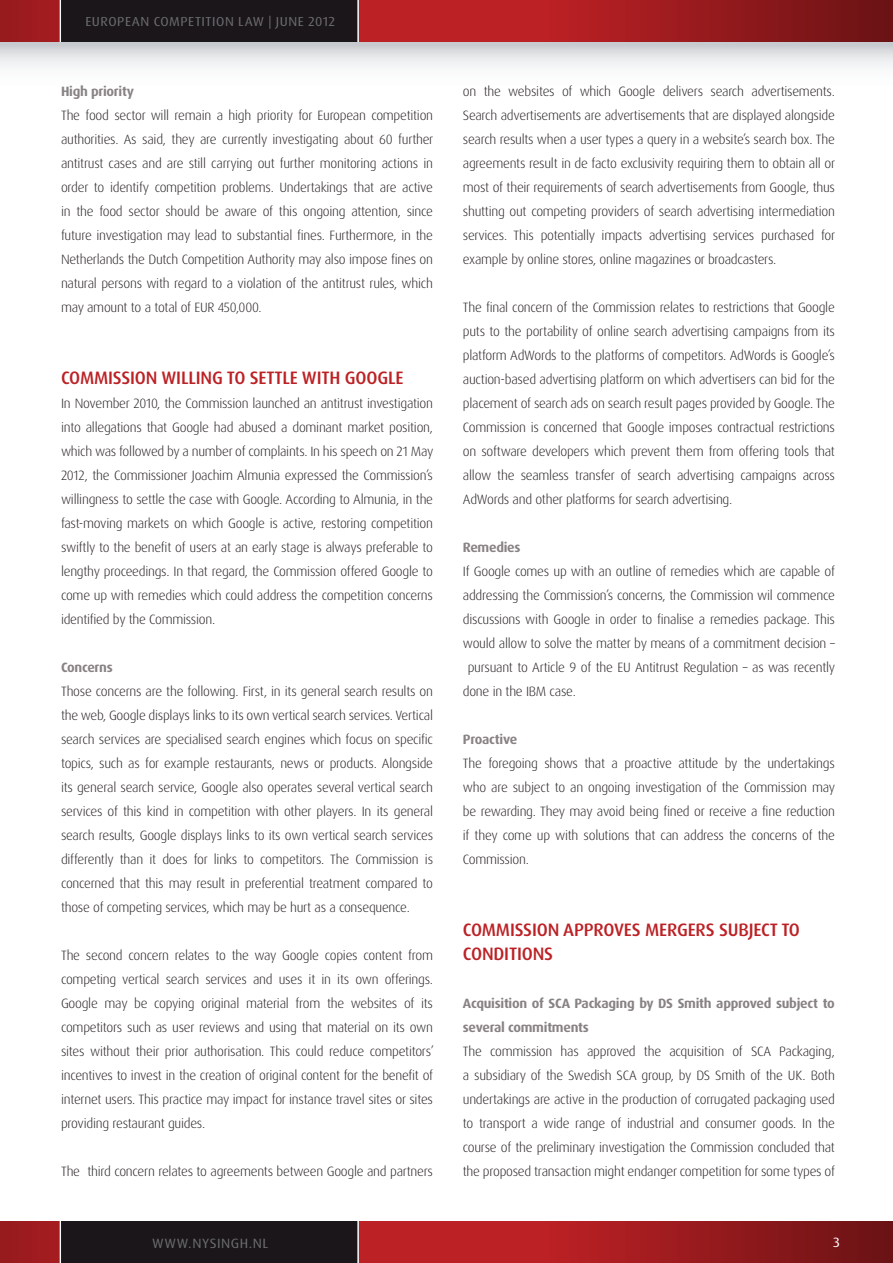
<style>
.page{position:relative;width:893px;height:1263px;background:#fff}
.page>*{position:absolute;margin:0;border:0;box-sizing:border-box;transform-origin:0 0}
.t1{font:500 18px/24px "Dax OT";letter-spacing:-.01em;color:#bc2125}
.t2{font:300 13.5px/24px "Dax OT";letter-spacing:-.02em;color:#231f20;text-align:justify}
.t3{font:700 13.5px/24px "Dax OT";letter-spacing:-.02em;color:#888284}
.t4{font:13.5px "Dax OT";letter-spacing:.04em;color:#6c6d70;scale:1.05 1}
.t5{font:13.5px "Dax OT";color:#fff;scale:1.05 1}
.t6{font:13.05px "Dax OT";letter-spacing:.04em;color:#6c6d70;scale:1.05 1}
</style>
<div class="page">
<div style="left:0;top:1220px;width:893px;height:43px;background:#bc2125"></div>
<div style="left:452px;top:1220px;width:441px;height:43px;background:linear-gradient(to right,#ca2328,#6e1315)"></div>
<div style="left:0;top:1220px;width:255px;height:43px;background:#9d1b1f"></div>
<div style="left:0;top:0;width:893px;height:42px;background:#bc2125"></div>
<div style="left:452px;top:0;width:441px;height:42px;background:linear-gradient(to right,#ca2328,#6e1315)"></div>
<div style="left:0;top:0;width:255px;height:42px;background:#9d1b1f"></div>
<div style="left:60px;top:1220px;width:299px;height:43px;background:#1a161a"></div>
<div style="left:60px;top:0;width:299px;height:42px;background:#1a161a"></div>
<div style="left:0;top:42px;width:893px;height:13px;background:#c8ccd0"></div>
<svg style="left:0;top:48px;width:893px;height:19px"></svg>
<p class="t6" style="left:85px;top:13px;width:239px">EUROPEAN COMPETITION LAW | JUNE 2012</p>
<p class="t3" style="left:61px;top:79px;width:74px">High priority</p>
<p class="t2" style="left:61px;top:103px;width:374px">The food sector will remain a high priority for European competition authorities. As said, they are currently investigating about 60 further antitrust cases and are still carrying out further monitoring actions in order to identify competition problems. Undertakings that are active in the food sector should be aware of this ongoing attention, since future investigation may lead to substantial fines. Furthermore, in the Netherlands the Dutch Competition Authority may also impose fines on natural persons with regard to a violation of the antitrust rules, which may amount to a total of EUR 450,000.</p>
<p class="t1" style="left:61px;top:366px;width:344px">COMMISSION WILLING TO SETTLE WITH GOOGLE</p>
<p class="t2" style="left:61px;top:391px;width:374px">In November 2010, the Commission launched an antitrust investigation into allegations that Google had abused a dominant market position, which was followed by a number of complaints. In his speech on 21 May 2012, the Commissioner Joachim Almunia expressed the Commission’s willingness to settle the case with Google. According to Almunia, in the fast-moving markets on which Google is active, restoring competition swiftly to the benefit of users at an early stage is always preferable to lengthy proceedings. In that regard, the Commission offered Google to come up with remedies which could address the competition concerns identified by the Commission.</p>
<p class="t3" style="left:61px;top:655px;width:53px">Concerns</p>
<p class="t2" style="left:61px;top:679px;width:374px">Those concerns are the following. First, in its general search results on the web, Google displays links to its own vertical search services. Vertical search services are specialised search engines which focus on specific topics, such as for example restaurants, news or products. Alongside its general search service, Google also operates several vertical search services of this kind in competition with other players. In its general search results, Google displays links to its own vertical search services differently than it does for links to competitors. The Commission is concerned that this may result in preferential treatment compared to those of competing services, which may be hurt as a consequence.</p>
<p class="t2" style="left:61px;top:943px;width:375px">The second concern relates to the way Google copies content from competing vertical search services and uses it in its own offerings.<br>Google may be copying original material from the websites of its competitors such as user reviews and using that material on its own sites without their prior authorisation. This could reduce competitors’ incentives to invest in the creation of original content for the benefit of internet users. This practice may impact for instance travel sites or sites providing restaurant guides.</p>
<p class="t2" style="left:61px;top:1159px;width:374px">The third concern relates to agreements between Google and partners</p>
<p class="t2" style="left:463px;top:79px;width:374px">on the websites of which Google delivers search advertisements.<br>Search advertisements are advertisements that are displayed alongside search results when a user types a query in a website’s search box. The agreements result in de facto exclusivity requiring them to obtain all or most of their requirements of search advertisements from Google, thus shutting out competing providers of search advertising intermediation services. This potentially impacts advertising services purchased for example by online stores, online magazines or broadcasters.</p>
<p class="t2" style="left:463px;top:295px;width:374px">The final concern of the Commission relates to restrictions that Google puts to the portability of online search advertising campaigns from its platform AdWords to the platforms of competitors. AdWords is Google’s auction-based advertising platform on which advertisers can bid for the placement of search ads on search result pages provided by Google. The Commission is concerned that Google imposes contractual restrictions on software developers which prevent them from offering tools that allow the seamless transfer of search advertising campaigns across AdWords and other platforms for search advertising.</p>
<p class="t3" style="left:463px;top:535px;width:59px">Remedies</p>
<p class="t2" style="left:463px;top:559px;width:374px">If Google comes up with an outline of remedies which are capable of</p>
<p class="t2" style="left:463px;top:583px;width:374px">addressing the Commission’s concerns, the Commission wil commence</p>
<p class="t2" style="left:463px;top:607px;width:374px">discussions with Google in order to finalise a remedies package. This</p>
<p class="t2" style="left:463px;top:631px;width:373px">would allow to solve the matter by means of a commitment decision –</p>
<p class="t2" style="left:468px;top:655px;width:369px">pursuant to Article 9 of the EU Antitrust Regulation – as was recently</p>
<p class="t2" style="left:463px;top:679px;width:114px">done in the IBM case.</p>
<p class="t3" style="left:463px;top:727px;width:56px">Proactive</p>
<p class="t2" style="left:463px;top:751px;width:374px">The foregoing shows that a proactive attitude by the undertakings who are subject to an ongoing investigation of the Commission may be rewarding. They may avoid being fined or receive a fine reduction if they come up with solutions that can address the concerns of the Commission.</p>
<p class="t1" style="left:463px;top:918px;width:338px">COMMISSION APPROVES MERGERS SUBJECT TO<br>CONDITIONS</p>
<p class="t3" style="left:463px;top:991px;width:374px">Acquisition of SCA Packaging by DS Smith approved subject to several commitments</p>
<p class="t2" style="left:463px;top:1039px;width:374px">The commission has approved the acquisition of SCA Packaging, a subsidiary of the Swedish SCA group, by DS Smith of the UK. Both undertakings are active in the production of corrugated packaging used to transport a wide range of industrial and consumer goods. In the course of the preliminary investigation the Commission concluded that the proposed transaction might endanger competition for some types of</p>
<p class="t4" style="left:152px;top:1235px;width:112px">WWW.NYSINGH.NL</p>
<p class="t5" style="left:833px;top:1234px;width:8px">3</p>
</div>
